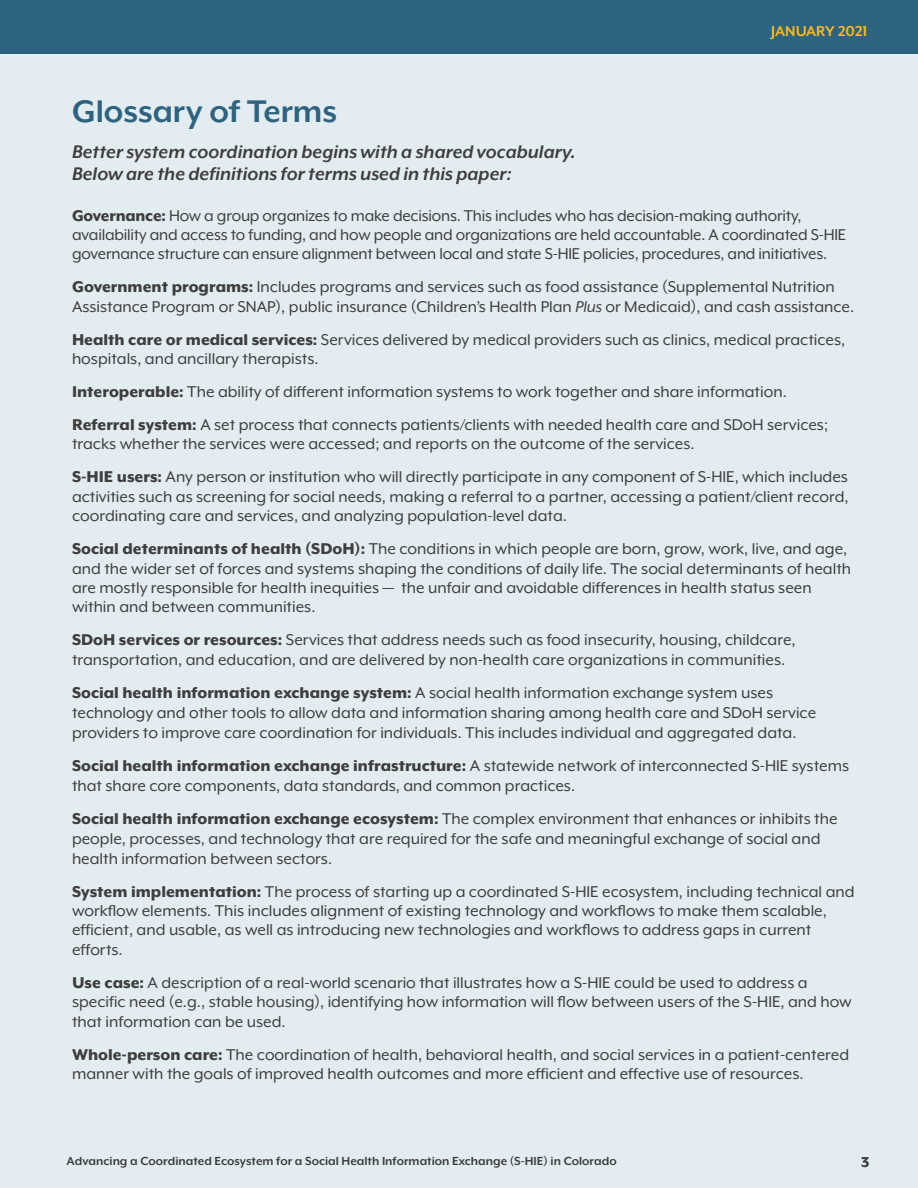
<style>
.page{position:relative;width:918px;height:1188px;background:#fff}
.page>*{position:absolute;margin:0;border:0;box-sizing:border-box;transform-origin:0 0}
.t1{font:700 36px "Mr Eaves XL Mod OT";color:#2e6380}
.t2{font:italic 700 21px/22.5px "Mr Eaves XL Mod OT";color:#3e3e3f}
.t3{font:18px/19.5px "Mr Eaves XL Mod OT";color:#3e3e3f}
.t4{font:700 16.5px "Mr Eaves XL Mod OT";color:#fdb91b}
.t5{font:800 16.5px "Mr Eaves XL Mod OT";color:#3e3e3f}
.t6{font:700 13.5px "Mr Eaves XL Mod OT";color:#3e3e3f}
.s1{font-weight:800}
.s2{font-style:italic}
</style>
<div class="page">
<div style="left:0;top:54px;width:918px;height:1134px;background:#e3ecf0"></div>
<div style="left:0;top:0;width:918px;height:54px;background:#2e6380"></div>
<p class="t4" style="left:771px;top:23px;width:98px">JANUARY 2021</p>
<p class="t1" style="left:72px;top:93px;width:267px">Glossary of Terms</p>
<p class="t2" style="left:72px;top:140px;width:505px">Better system coordination begins with a shared vocabulary.<br>Below are the definitions for terms used in this paper:</p>
<p class="t3" style="left:72px;top:205px;width:776px"><span class="s1">Governance:</span> How a group organizes to make decisions. This includes who has decision-making authority, availability and access to funding, and how people and organizations are held accountable. A coordinated S-HIE governance structure can ensure alignment between local and state S-HIE policies, procedures, and initiatives.</p>
<p class="t3" style="left:72px;top:277px;width:784px"><span class="s1">Government programs:</span> Includes programs and services such as food assistance (Supplemental Nutrition<br>Assistance Program or SNAP), public insurance (Children’s Health Plan <span class="s2">Plus</span> or Medicaid), and cash assistance.</p>
<p class="t3" style="left:72px;top:330px;width:775px"><span class="s1">Health care or medical services:</span> Services delivered by medical providers such as clinics, medical practices, hospitals, and ancillary therapists.</p>
<p class="t3" style="left:72px;top:382px;width:716px"><span class="s1">Interoperable:</span> The ability of different information systems to work together and share information.</p>
<p class="t3" style="left:72px;top:415px;width:758px"><span class="s1">Referral system:</span> A set process that connects patients/clients with needed health care and SDoH services; tracks whether the services were accessed; and reports on the outcome of the services.</p>
<p class="t3" style="left:72px;top:467px;width:778px;text-align:justify"><span class="s1">S-HIE users:</span> Any person or institution who will directly participate in any component of S-HIE, which includes activities such as screening for social needs, making a referral to a partner, accessing a patient/client record, coordinating care and services, and analyzing population-level data.</p>
<p class="t3" style="left:72px;top:539px;width:781px"><span class="s1">Social determinants of health (SDoH):</span> The conditions in which people are born, grow, work, live, and age, and the wider set of forces and systems shaping the conditions of daily life. The social determinants of health are mostly responsible for health inequities — the unfair and avoidable differences in health status seen within and between communities.</p>
<p class="t3" style="left:72px;top:630px;width:725px"><span class="s1">SDoH services or resources:</span> Services that address needs such as food insecurity, housing, childcare, transportation, and education, and are delivered by non-health care organizations in communities.</p>
<p class="t3" style="left:72px;top:683px;width:746px"><span class="s1">Social health information exchange system:</span> A social health information exchange system uses technology and other tools to allow data and information sharing among health care and SDoH service providers to improve care coordination for individuals. This includes individual and aggregated data.</p>
<p class="t3" style="left:72px;top:756px;width:779px"><span class="s1">Social health information exchange infrastructure:</span> A statewide network of interconnected S-HIE systems that share core components, data standards, and common practices.</p>
<p class="t3" style="left:72px;top:809px;width:767px"><span class="s1">Social health information exchange ecosystem:</span> The complex environment that enhances or inhibits the people, processes, and technology that are required for the safe and meaningful exchange of social and health information between sectors.</p>
<p class="t3" style="left:72px;top:881px;width:784px"><span class="s1">System implementation:</span> The process of starting up a coordinated S-HIE ecosystem, including technical and workflow elements. This includes alignment of existing technology and workflows to make them scalable, efficient, and usable, as well as introducing new technologies and workflows to address gaps in current efforts.</p>
<p class="t3" style="left:72px;top:973px;width:781px"><span class="s1">Use case:</span> A description of a real-world scenario that illustrates how a S-HIE could be used to address a specific need (e.g., stable housing), identifying how information will flow between users of the S-HIE, and how that information can be used.</p>
<p class="t3" style="left:72px;top:1044px;width:779px"><span class="s1">Whole-person care:</span> The coordination of health, behavioral health, and social services in a patient-centered manner with the goals of improved health outcomes and more efficient and effective use of resources.</p>
<p class="t6" style="left:67px;top:1154px;width:552px">Advancing a Coordinated Ecosystem for a Social Health Information Exchange (S-HIE) in Colorado</p>
<p class="t5" style="left:861px;top:1154px;width:10px">3</p>
</div>
